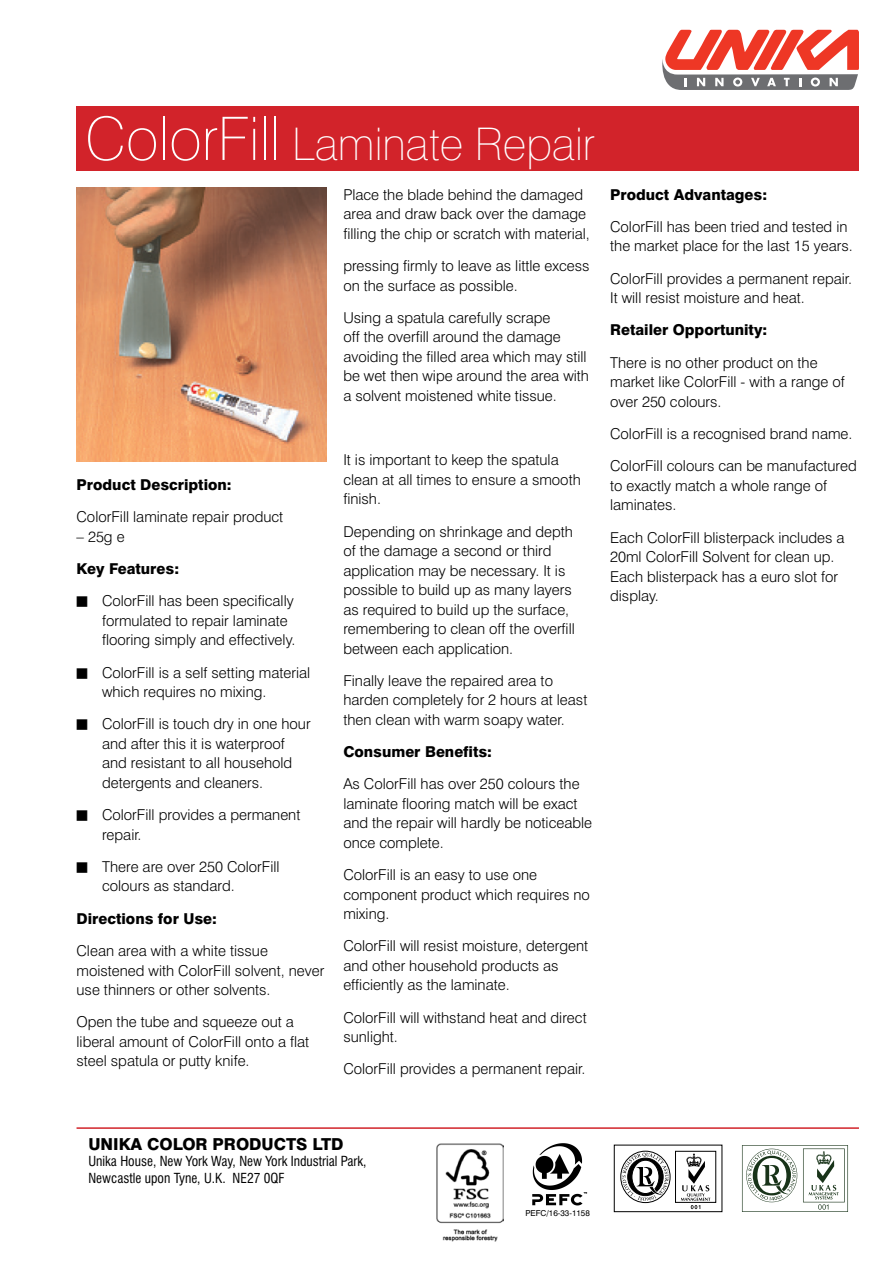
<style>
.page{position:relative;width:893px;height:1263px;background:#fff}
.page>*{position:absolute;margin:0;border:0;box-sizing:border-box;transform-origin:0 0}
.t1{font:100 45px "Swiss 721 BT";color:#fff}
.t2{font:800 16.5px "Swiss 721 BT";color:#000}
.t3{font:300 15px/19.5px "Swiss 721 BT";color:#000}
.t4{font:800 15px "Swiss 721 BT";color:#000}
.t5{font:condensed 13.5px/16.5px "Swiss 721 BT";color:#000}
.t6{font:8.25px "Swiss 721 BT";color:#000}
.s1{font-size:60px}
</style>
<div class="page">
<div style="left:77px;top:106px;width:782px;height:65px;background:#d2232a"></div>
<hr style="left:77px;top:1127px;width:782px;height:2px;background:#d2232a">
<svg style="left:532px;top:1143px;width:55px;height:62px"></svg>
<img style="left:436px;top:1143px;width:68px;height:99px">
<img style="left:848px;top:1146px;width:1px;height:65px">
<img style="left:742px;top:1145px;width:106px;height:67px">
<div style="left:620px;top:1151px;width:50px;height:52px;border:1px solid #000;border-radius:50%"></div>
<svg style="left:622px;top:1153px;width:46px;height:48px"></svg>
<div style="left:675px;top:1151px;width:41px;height:52px;border:1px solid #000"></div>
<div style="left:614px;top:1145px;width:108px;height:67px;border:1px solid #000"></div>
<svg style="left:681px;top:1153px;width:29px;height:56px"></svg>
<img style="left:77px;top:187px;width:249px;height:274px">
<svg style="left:662px;top:30px;width:197px;height:60px"></svg>
<h1 class="t1" style="left:85px;top:117px;width:511px"><span class="s1">ColorFill</span> Laminate Repair</h1>
<p class="t3" style="left:343px;top:185px;width:248px">Place the blade behind the damaged area and draw back over the damage filling the chip or scratch with material,</p>
<p class="t3" style="left:343px;top:256px;width:248px">pressing firmly to leave as little excess on the surface as possible.</p>
<p class="t3" style="left:343px;top:308px;width:247px">Using a spatula carefully scrape<br>off the overfill around the damage avoiding the filled area which may still be wet then wipe around the area with a solvent moistened white tissue.</p>
<p class="t4" style="left:77px;top:476px;width:157px">Product Description:</p>
<p class="t3" style="left:77px;top:507px;width:208px">ColorFill laminate repair product</p>
<p class="t3" style="left:77px;top:527px;width:50px">– 25g e</p>
<p class="t4" style="left:77px;top:560px;width:104px">Key Features:</p>
<p class="t3" style="left:102px;top:591px;width:195px">ColorFill has been specifically formulated to repair laminate flooring simply and effectively.</p>
<p class="t3" style="left:102px;top:662px;width:210px">ColorFill is a self setting material which requires no mixing.</p>
<p class="t3" style="left:102px;top:714px;width:210px">ColorFill is touch dry in one hour and after this it is waterproof and resistant to all household detergents and cleaners.</p>
<p class="t3" style="left:102px;top:805px;width:200px">ColorFill provides a permanent repair.</p>
<p class="t3" style="left:102px;top:857px;width:179px">There are over 250 ColorFill colours as standard.</p>
<p class="t4" style="left:77px;top:909px;width:142px">Directions for Use:</p>
<p class="t3" style="left:77px;top:941px;width:249px">Clean area with a white tissue moistened with ColorFill solvent, never use thinners or other solvents.</p>
<p class="t3" style="left:77px;top:1012px;width:234px">Open the tube and squeeze out a liberal amount of ColorFill onto a flat steel spatula or putty knife.</p>
<p class="t3" style="left:343px;top:450px;width:239px">It is important to keep the spatula clean at all times to ensure a smooth finish.</p>
<p class="t3" style="left:343px;top:521px;width:233px">Depending on shrinkage and depth of the damage a second or third application may be necessary. It is possible to build up as many layers as required to build up the surface, remembering to clean off the overfill between each application.</p>
<p class="t3" style="left:343px;top:671px;width:246px">Finally leave the repaired area to harden completely for 2 hours at least then clean with warm soapy water.</p>
<p class="t4" style="left:343px;top:743px;width:150px">Consumer Benefits:</p>
<p class="t3" style="left:343px;top:774px;width:250px">As ColorFill has over 250 colours the laminate flooring match will be exact and the repair will hardly be noticeable once complete.</p>
<p class="t3" style="left:343px;top:865px;width:248px">ColorFill is an easy to use one component product which requires no mixing.</p>
<p class="t3" style="left:343px;top:936px;width:246px">ColorFill will resist moisture, detergent and other household products as efficiently as the laminate.</p>
<p class="t3" style="left:343px;top:1007px;width:245px">ColorFill will withstand heat and direct sunlight.</p>
<p class="t3" style="left:343px;top:1059px;width:243px">ColorFill provides a permanent repair.</p>
<p class="t4" style="left:610px;top:185px;width:158px">Product Advantages:</p>
<p class="t3" style="left:610px;top:217px;width:244px">ColorFill has been tried and tested in the market place for the last 15 years.</p>
<p class="t3" style="left:610px;top:268px;width:243px">ColorFill provides a permanent repair.<br>It will resist moisture and heat.</p>
<p class="t4" style="left:610px;top:321px;width:159px">Retailer Opportunity:</p>
<p class="t3" style="left:610px;top:352px;width:236px">There is no other product on the market like ColorFill - with a range of over 250 colours.</p>
<p class="t3" style="left:610px;top:417px;width:248px;line-height:32.2px">ColorFill is a recognised brand name.<br>ColorFill colours can be manufactured</p>
<p class="t3" style="left:610px;top:475px;width:219px">to exactly match a whole range of laminates.</p>
<p class="t3" style="left:610px;top:527px;width:236px">Each ColorFill blisterpack includes a<br>20ml ColorFill Solvent for clean up.<br>Each blisterpack has a euro slot for display.</p>
<p class="t2" style="left:88px;top:1134px;width:257px">UNIKA COLOR PRODUCTS LTD</p>
<p class="t5" style="left:88px;top:1153px;width:280px">Unika House, New York Way, New York Industrial Park,<br>Newcastle upon Tyne, U.K. NE27 0QF</p>
<p class="t6" style="left:525px;top:1208px;width:66px">PEFC/16-33-1158</p>
</div>
